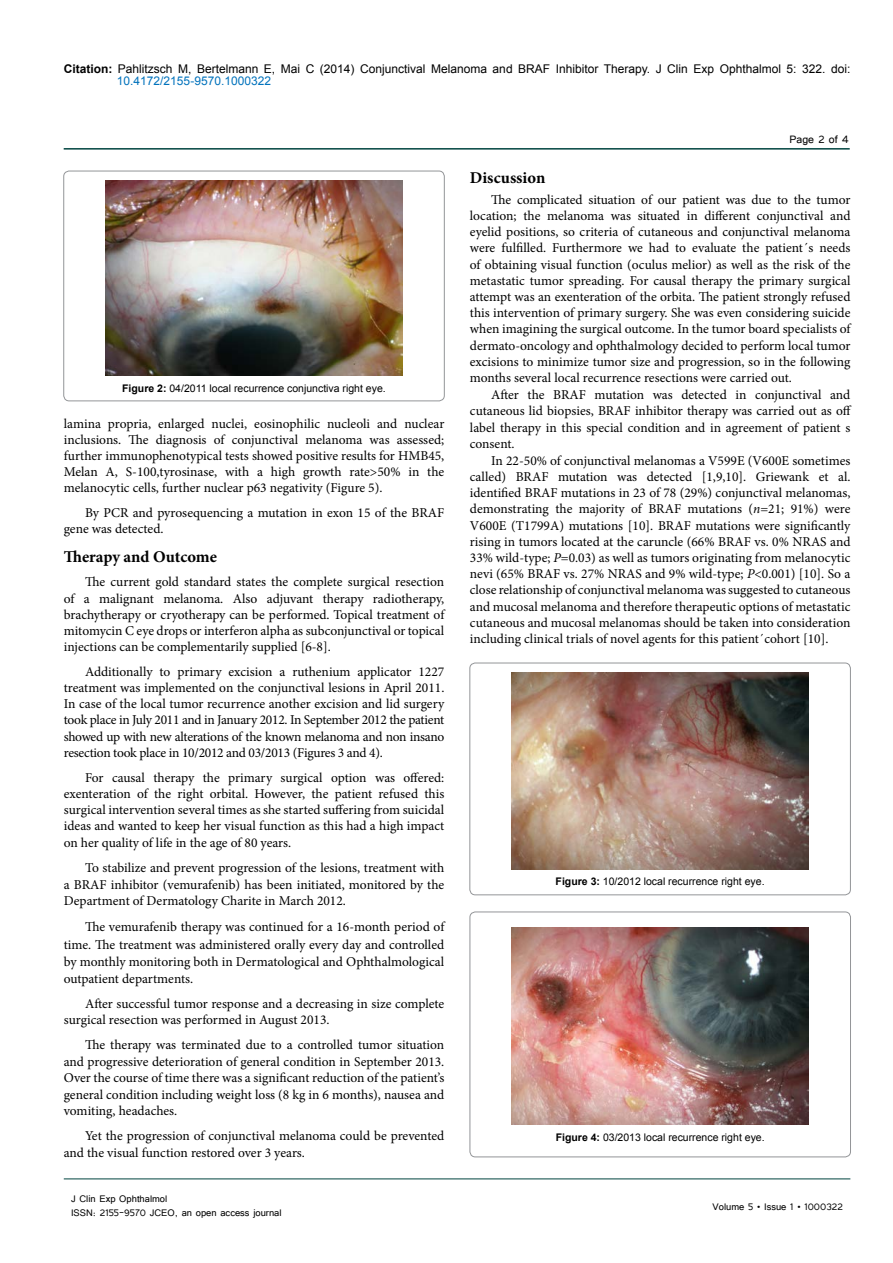
<style>
.page{position:relative;width:893px;height:1263px;background:#fff}
.page>*{position:absolute;margin:0;border:0;box-sizing:border-box;transform-origin:0 0}
.t1{font:700 16.5px "Minion Pro";color:#000}
.t2{font:13.5px/16.2px "Minion Pro";color:#000;text-align:justify}
.t3{font:13.5px "Tunga";color:#000}
.t4{font:12px/12.6px "Arial";color:#000}
.t5{font:12px/14.4px "Tunga";color:#000}
.t6{font:10.5px "Arial";color:#000}
.s1{font-weight:700}
.s2{color:#0072bc}
.s3{font-style:italic}
</style>
<div class="page">
<hr style="left:64px;top:148px;width:786px;height:2px;background:#004440">
<hr style="left:64px;top:1179px;width:786px;height:1px;background:#004440">
<div style="left:470px;top:663px;width:380px;height:232px;border:1px solid #939598;border-radius:5px"></div>
<img style="left:512px;top:672px;width:297px;height:197px">
<div style="left:470px;top:912px;width:380px;height:245px;border:1px solid #939598;border-radius:5px"></div>
<img style="left:512px;top:928px;width:297px;height:197px">
<div style="left:64px;top:171px;width:380px;height:230px;border:1px solid #939598;border-radius:5px"></div>
<img style="left:105px;top:180px;width:298px;height:195px">
<p class="t4" style="left:117px;top:62px;width:735px;text-indent:-53px"><span class="s1">Citation:</span> Pahlitzsch M, Bertelmann E, Mai C (2014) Conjunctival Melanoma and BRAF Inhibitor Therapy. J Clin Exp Ophthalmol 5: 322. doi:<br><span class="s2">10.4172/2155-9570.1000322</span></p>
<p class="t6" style="left:122px;top:381px;width:265px"><span class="s1">Figure 2:</span> 04/2011 local recurrence conjunctiva right eye.</p>
<p class="t2" style="left:64px;top:415px;width:382px">lamina propria, enlarged nuclei, eosinophilic nucleoli and nuclear inclusions. The diagnosis of conjunctival melanoma was assessed; further immunophenotypical tests showed positive results for HMB45, Melan A, S-100,tyrosinase, with a high growth rate&gt;50% in the melanocytic cells, further nuclear p63 negativity (Figure 5).</p>
<p class="t2" style="left:64px;top:505px;width:382px;text-indent:21px">By PCR and pyrosequencing a mutation in exon 15 of the BRAF gene was detected.</p>
<p class="t1" style="left:64px;top:545px;width:155px">Therapy and Outcome</p>
<p class="t2" style="left:64px;top:574px;width:382px;text-indent:21px">The current gold standard states the complete surgical resection of a malignant melanoma. Also adjuvant therapy radiotherapy, brachytherapy or cryotherapy can be performed. Topical treatment of mitomycin C eye drops or interferon alpha as subconjunctival or topical injections can be complementarily supplied [6-8].</p>
<p class="t2" style="left:64px;top:663px;width:382px;text-indent:21px">Additionally to primary excision a ruthenium applicator 1227 treatment was implemented on the conjunctival lesions in April 2011.<br>In case of the local tumor recurrence another excision and lid surgery took place in July 2011 and in January 2012. In September 2012 the patient showed up with new alterations of the known melanoma and non insano resection took place in 10/2012 and 03/2013 (Figures 3 and 4).</p>
<p class="t2" style="left:64px;top:769px;width:382px;text-indent:21px">For causal therapy the primary surgical option was offered: exenteration of the right orbital. However, the patient refused this surgical intervention several times as she started suffering from suicidal ideas and wanted to keep her visual function as this had a high impact on her quality of life in the age of 80 years.</p>
<p class="t2" style="left:64px;top:859px;width:382px;line-height:16.6px;text-indent:21px">To stabilize and prevent progression of the lesions, treatment with a BRAF inhibitor (vemurafenib) has been initiated, monitored by the Department of Dermatology Charite in March 2012.</p>
<p class="t2" style="left:64px;top:918px;width:382px;line-height:17.1px;text-indent:21px">The vemurafenib therapy was continued for a 16-month period of time. The treatment was administered orally every day and controlled by monthly monitoring both in Dermatological and Ophthalmological outpatient departments.</p>
<p class="t2" style="left:64px;top:995px;width:382px;text-indent:21px">After successful tumor response and a decreasing in size complete surgical resection was performed in August 2013.</p>
<p class="t2" style="left:64px;top:1037px;width:382px;text-indent:21px">The therapy was terminated due to a controlled tumor situation and progressive deterioration of general condition in September 2013.<br>Over the course of time there was a significant reduction of the patient’s general condition including weight loss (8 kg in 6 months), nausea and vomiting, headaches.</p>
<p class="t2" style="left:64px;top:1128px;width:382px;text-indent:21px">Yet the progression of conjunctival melanoma could be prevented and the visual function restored over 3 years.</p>
<p class="t5" style="left:71px;top:1190px;width:212px">J Clin Exp Ophthalmol<br>ISSN: 2155-9570 JCEO, an open access journal</p>
<p class="t3" style="left:790px;top:131px;width:61px">Page 2 of 4</p>
<p class="t1" style="left:470px;top:166px;width:77px">Discussion</p>
<p class="t2" style="left:470px;top:191px;width:382px;text-indent:21px">The complicated situation of our patient was due to the tumor location; the melanoma was situated in different conjunctival and eyelid positions, so criteria of cutaneous and conjunctival melanoma were fulfilled. Furthermore we had to evaluate the patient´s needs of obtaining visual function (oculus melior) as well as the risk of the metastatic tumor spreading. For causal therapy the primary surgical attempt was an exenteration of the orbita. The patient strongly refused this intervention of primary surgery. She was even considering suicide when imagining the surgical outcome. In the tumor board specialists of dermato-oncology and ophthalmology decided to perform local tumor excisions to minimize tumor size and progression, so in the following months several local recurrence resections were carried out.</p>
<p class="t2" style="left:470px;top:387px;width:383px;text-indent:21px">After the BRAF mutation was detected in conjunctival and cutaneous lid biopsies, BRAF inhibitor therapy was carried out as off label therapy in this special condition and in agreement of patient s consent.</p>
<p class="t2" style="left:470px;top:452px;width:382px;text-indent:21px">In 22-50% of conjunctival melanomas a V599E (V600E sometimes called) BRAF mutation was detected [1,9,10]. Griewank et al. identified BRAF mutations in 23 of 78 (29%) conjunctival melanomas, demonstrating the majority of BRAF mutations (<span class="s3">n</span>=21; 91%) were V600E (T1799A) mutations [10]. BRAF mutations were significantly rising in tumors located at the caruncle (66% BRAF vs. 0% NRAS and 33% wild-type; <span class="s3">P</span>=0.03) as well as tumors originating from melanocytic nevi (65% BRAF vs. 27% NRAS and 9% wild-type; <span class="s3">P</span>&lt;0.001) [10]. So a close relationship of conjunctival melanoma was suggested to cutaneous and mucosal melanoma and therefore therapeutic options of metastatic cutaneous and mucosal melanomas should be taken into consideration including clinical trials of novel agents for this patient´cohort [10].</p>
<p class="t6" style="left:556px;top:875px;width:210px"><span class="s1">Figure 3:</span> 10/2012 local recurrence right eye.</p>
<p class="t6" style="left:556px;top:1130px;width:210px"><span class="s1">Figure 4:</span> 03/2013 local recurrence right eye.</p>
<p class="t5" style="left:713px;top:1199px;width:132px">Volume 5 • Issue 1 • 1000322</p>
</div>
